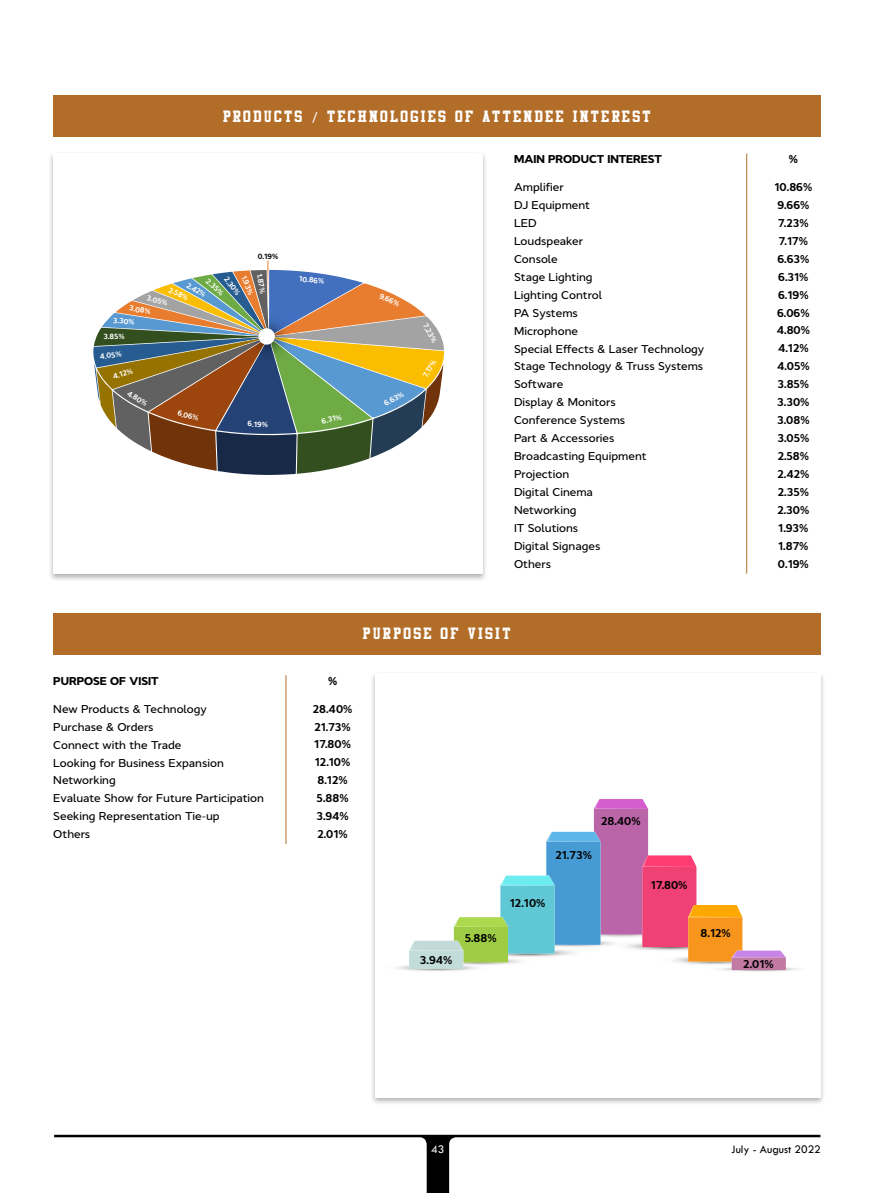
<style>
.page{position:relative;width:874px;height:1193px;background:#fff}
.page>*{position:absolute;margin:0;border:0;box-sizing:border-box;transform-origin:0 0}
.t1{font:14.12px "Athletic";letter-spacing:.17em;color:#fff}
.t2{font:11.88px "Tw Cen";color:#000}
.t3{font:11.88px "Tw Cen";color:#fff}
.t4{font:500 11.38px/17.9px "Cyntho Next";color:#000}
.t5{font:700 11.38px/17.9px "Cyntho Next";color:#000}
.t6{font:800 11.38px "Cyntho Next";color:#000}
.t7{font:700 7.5px "Cyntho Next";color:#fff}
.t8{font:700 7.5px "Cyntho Next";color:#000101}
.s1{font-family:"Acumin Variable Concept"}
</style>
<div class="page">
<div style="left:48px;top:152px;width:439px;height:429px;background:#000;opacity:.3"></div>
<div style="left:53px;top:153px;width:429px;height:420px;background:#fff"></div>
<div style="left:370px;top:671px;width:454px;height:434px;background:#000;opacity:.3"></div>
<div style="left:375px;top:673px;width:444px;height:424px;background:#fff"></div>
<div style="left:53px;top:96px;width:766px;height:41px;background:#b26e29"></div>
<div style="left:53px;top:613px;width:766px;height:41px;background:#b26e29"></div>
<svg style="left:93px;top:261px;width:351px;height:214px"></svg>
<hr style="left:745px;top:153px;width:1px;height:420px;background:#b26e29">
<hr style="left:285px;top:675px;width:1px;height:169px;background:#b26e29">
<svg style="left:54px;top:1134px;width:765px;height:58px"></svg>
<img style="left:727px;top:967px;width:71px;height:5px">
<svg style="left:409px;top:799px;width:376px;height:171px"></svg>
<p class="t1" style="left:223px;top:111px;width:429px">PRODUCTS <span class="s1">/</span> TECHNOLOGIES OF ATTENDEE INTEREST</p>
<p class="t8" style="left:257px;top:251px;width:22px">0.19%</p>
<p class="t7" style="left:247px;top:274px;width:22px;rotate:67deg">1.93%</p>
<p class="t7" style="left:264px;top:273px;width:22px;rotate:81deg">1.87%</p>
<p class="t7" style="left:189px;top:280px;width:23px;rotate:31deg">2.42%</p>
<p class="t7" style="left:210px;top:277px;width:22px;rotate:41deg">2.35%</p>
<p class="t7" style="left:229px;top:275px;width:23px;rotate:53deg">2.30%</p>
<p class="t7" style="left:148px;top:293px;width:23px;rotate:15deg">3.05%</p>
<p class="t7" style="left:171px;top:285px;width:22px;rotate:26deg">2.58%</p>
<p class="t7" style="left:130px;top:303px;width:23px;rotate:11deg">3.08%</p>
<p class="t7" style="left:114px;top:315px;width:23px;rotate:6deg">3.30%</p>
<p class="t7" style="left:103px;top:332px;width:23px;rotate:1deg">3.85%</p>
<p class="t7" style="left:99px;top:352px;width:23px;rotate:-7deg">4.05%</p>
<p class="t7" style="left:112px;top:372px;width:22px;rotate:-16deg">4.12%</p>
<p class="t7" style="left:130px;top:389px;width:24px;rotate:31deg">4.80%</p>
<p class="t7" style="left:179px;top:408px;width:23px;rotate:15deg">6.06%</p>
<p class="t7" style="left:248px;top:419px;width:22px;rotate:1deg">6.19%</p>
<p class="t7" style="left:299px;top:274px;width:27px;rotate:6deg">10.86%</p>
<p class="t7" style="left:320px;top:417px;width:22px;rotate:-12deg">6.31%</p>
<p class="t7" style="left:381px;top:291px;width:23px;rotate:26deg">9.66%</p>
<p class="t7" style="left:382px;top:400px;width:23px;rotate:-29deg">6.63%</p>
<p class="t7" style="left:429px;top:322px;width:22px;rotate:61deg">7.23%</p>
<p class="t7" style="left:421px;top:374px;width:21px;rotate:-60deg">7.17%</p>
<p class="t6" style="left:513px;top:152px;width:149px">MAIN PRODUCT INTEREST</p>
<p class="t4" style="left:513px;top:178px;width:192px">Amplifier<br>DJ Equipment<br>LED<br>Loudspeaker<br>Console<br>Stage Lighting<br>Lighting Control<br>PA Systems<br>Microphone<br>Special Effects &amp; Laser Technology<br>Stage Technology &amp; Truss Systems<br>Software<br>Display &amp; Monitors<br>Conference Systems<br>Part &amp; Accessories<br>Broadcasting Equipment<br>Projection<br>Digital Cinema<br>Networking<br>IT Solutions<br>Digital Signages<br>Others</p>
<p class="t6" style="left:788px;top:152px;width:11px">%</p>
<p class="t5" style="left:774px;top:178px;width:39px">10.86%<br>9.66%<br>7.23%<br>7.17%<br>6.63%<br>6.31%<br>6.19%<br>6.06%<br>4.80%<br>4.12%<br>4.05%<br>3.85%<br>3.30%<br>3.08%<br>3.05%<br>2.58%<br>2.42%<br>2.35%<br>2.30%<br>1.93%<br>1.87%<br>0.19%</p>
<p class="t6" style="left:53px;top:674px;width:107px">PURPOSE OF VISIT</p>
<p class="t4" style="left:53px;top:699px;width:212px">New Products &amp; Technology<br>Purchase &amp; Orders<br>Connect with the Trade<br>Looking for Business Expansion<br>Networking<br>Evaluate Show for Future Participation<br>Seeking Representation Tie-up<br>Others</p>
<p class="t1" style="left:362px;top:628px;width:149px">PURPOSE OF VISIT</p>
<p class="t6" style="left:328px;top:674px;width:11px">%</p>
<p class="t5" style="left:312px;top:699px;width:41px">28.40%<br>21.73%<br>17.80%<br>12.10%<br>8.12%<br>5.88%<br>3.94%<br>2.01%</p>
<p class="t5" style="left:420px;top:950px;width:34px">3.94%</p>
<p class="t5" style="left:464px;top:929px;width:33px">5.88%</p>
<p class="t5" style="left:600px;top:812px;width:41px">28.40%</p>
<p class="t5" style="left:555px;top:846px;width:38px">21.73%</p>
<p class="t5" style="left:509px;top:893px;width:37px">12.10%</p>
<p class="t5" style="left:650px;top:875px;width:38px">17.80%</p>
<p class="t5" style="left:700px;top:923px;width:32px">8.12%</p>
<p class="t5" style="left:742px;top:954px;width:32px">2.01%</p>
<p class="t3" style="left:431px;top:1142px;width:15px">43</p>
<p class="t2" style="left:730px;top:1142px;width:91px">July - August 2022</p>
</div>
